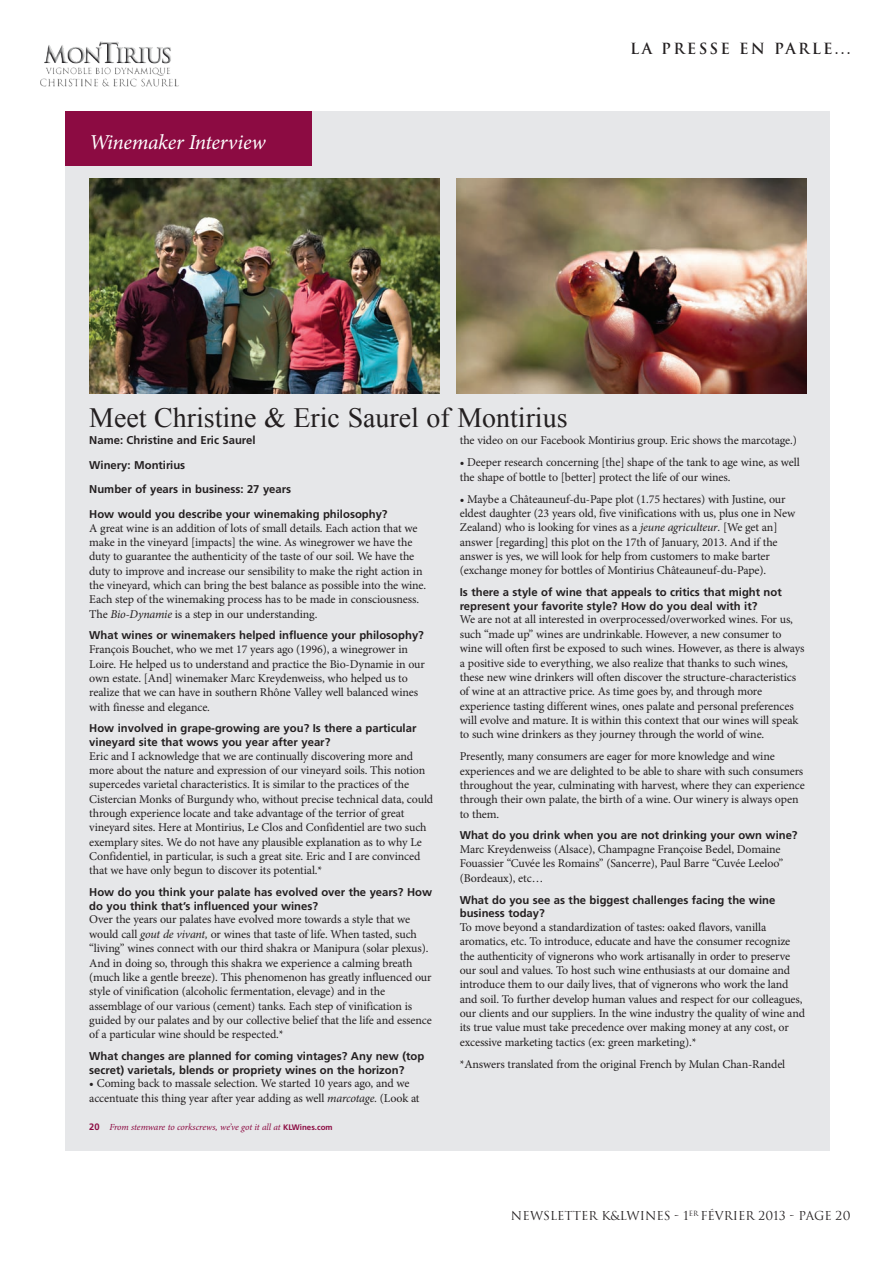
<style>
.page{position:relative;width:893px;height:1263px;background:#fff}
.page>*{position:absolute;margin:0;border:0;box-sizing:border-box;transform-origin:0 0}
.t1{font:27.9px "Times New Roman";color:#231f20}
.t2{font:italic 21.3px "Minion Pro";letter-spacing:-.015em;color:#fff}
.t3{font:700 15px "Trajan";letter-spacing:.15em;color:#231f20}
.t4{font:12px/14.4px "Minion Pro";letter-spacing:-.01em;color:#231f20}
.t5{font:12px "Trajan";color:#231f20}
.t6{font:700 11.25px/13.5px "Frutiger LT Std";color:#231f20}
.t7{font:italic 9.3px "Minion Pro";letter-spacing:-.01em;color:#8c0b42}
.s1{font-style:italic}
.s2{font-family:"Frutiger LT Std";font-weight:700;font-style:normal}
.s3{font-family:"Frutiger LT Std";font-weight:700;font-style:normal;font-size:7.95px}
</style>
<div class="page">
<img style="left:40px;top:41px;width:139px;height:46px">
<div style="left:65px;top:112px;width:765px;height:1039px;background:#e6e7e9"></div>
<div style="left:65px;top:112px;width:247px;height:54px;background:#8c0b42"></div>
<img style="left:89px;top:179px;width:350px;height:215px">
<img style="left:456px;top:179px;width:350px;height:215px">
<p class="t2" style="left:89px;top:127px;width:178px">Winemaker Interview</p>
<p class="t3" style="left:630px;top:39px;width:222px">LA PRESSE EN PARLE...</p>
<p class="t1" style="left:89px;top:399px;width:480px">Meet Christine &amp; Eric Saurel of Montirius</p>
<p class="t6" style="left:89px;top:428px;width:300px;line-height:24.6px">Name: Christine and Eric Saurel<br>Winery: Montirius<br>Number of years in business: 27 years<br>How would you describe your winemaking philosophy?</p>
<p class="t4" style="left:89px;top:521px;width:338px">A great wine is an addition of lots of small details. Each action that we make in the vineyard [impacts] the wine. As winegrower we have the duty to guarantee the authenticity of the taste of our soil. We have the duty to improve and increase our sensibility to make the right action in the vineyard, which can bring the best balance as possible into the wine.<br>Each step of the winemaking process has to be made in consciousness.<br>The <span class="s1">Bio-Dynamie</span> is a step in our understanding.</p>
<p class="t6" style="left:89px;top:629px;width:336px">What wines or winemakers helped influence your philosophy?</p>
<p class="t4" style="left:89px;top:642px;width:337px">François Bouchet, who we met 17 years ago (1996), a winegrower in Loire. He helped us to understand and practice the Bio-Dynamie in our own estate. [And] winemaker Marc Kreydenweiss, who helped us to realize that we can have in southern Rhône Valley well balanced wines with finesse and elegance.</p>
<p class="t6" style="left:89px;top:722px;width:329px">How involved in grape-growing are you? Is there a particular vineyard site that wows you year after year?</p>
<p class="t4" style="left:89px;top:749px;width:345px">Eric and I acknowledge that we are continually discovering more and more about the nature and expression of our vineyard soils. This notion supercedes varietal characteristics. It is similar to the practices of the Cistercian Monks of Burgundy who, without precise technical data, could through experience locate and take advantage of the terrior of great vineyard sites. Here at Montirius, Le Clos and Confidentiel are two such exemplary sites. We do not have any plausible explanation as to why Le Confidentiel, in particular, is such a great site. Eric and I are convinced that we have only begun to discover its potential.*</p>
<p class="t6" style="left:89px;top:885px;width:344px">How do you think your palate has evolved over the years? How do you think that’s influenced your wines?</p>
<p class="t4" style="left:89px;top:912px;width:344px">Over the years our palates have evolved more towards a style that we would call <span class="s1">gout de vivant,</span> or wines that taste of life. When tasted, such “living” wines connect with our third shakra or Manipura (solar plexus).<br>And in doing so, through this shakra we experience a calming breath (much like a gentle breeze). This phenomenon has greatly influenced our style of vinification (alcoholic fermentation, elevage) and in the assemblage of our various (cement) tanks. Each step of vinification is guided by our palates and by our collective belief that the life and essence of a particular wine should be respected.*</p>
<p class="t6" style="left:89px;top:1049px;width:337px">What changes are planned for coming vintages? Any new (top secret) varietals, blends or propriety wines on the horizon?</p>
<p class="t4" style="left:89px;top:1076px;width:332px">• Coming back to massale selection. We started 10 years ago, and we accentuate this thing year after year adding as well <span class="s1">marcotage.</span> (Look at</p>
<p class="t7" style="left:89px;top:1121px;width:245px"><span class="s2">20</span> From stemware to corkscrews, we’ve got it all at <span class="s3">KLWines.com</span></p>
<p class="t4" style="left:460px;top:433px;width:338px">the video on our Facebook Montirius group. Eric shows the marcotage.)</p>
<p class="t4" style="left:460px;top:455px;width:341px">• Deeper research concerning [the] shape of the tank to age wine, as well the shape of bottle to [better] protect the life of our wines.</p>
<p class="t4" style="left:460px;top:492px;width:337px">• Maybe a Châteauneuf-du-Pape plot (1.75 hectares) with Justine, our eldest daughter (23 years old, five vinifications with us, plus one in New Zealand) who is looking for vines as a <span class="s1">jeune agriculteur</span>. [We get an] answer [regarding] this plot on the 17th of January, 2013. And if the answer is yes, we will look for help from customers to make barter (exchange money for bottles of Montirius Châteauneuf-du-Pape).</p>
<p class="t6" style="left:460px;top:585px;width:324px">Is there a style of wine that appeals to critics that might not represent your favorite style? How do you deal with it?</p>
<p class="t4" style="left:460px;top:612px;width:346px">We are not at all interested in overprocessed/overworked wines. For us, such “made up” wines are undrinkable. However, a new consumer to wine will often first be exposed to such wines. However, as there is always a positive side to everything, we also realize that thanks to such wines, these new wine drinkers will often discover the structure-characteristics of wine at an attractive price. As time goes by, and through more experience tasting different wines, ones palate and personal preferences will evolve and mature. It is within this context that our wines will speak to such wine drinkers as they journey through the world of wine.</p>
<p class="t4" style="left:460px;top:749px;width:347px">Presently, many consumers are eager for more knowledge and wine experiences and we are delighted to be able to share with such consumers throughout the year, culminating with harvest, where they can experience through their own palate, the birth of a wine. Our winery is always open to them.</p>
<p class="t6" style="left:460px;top:829px;width:339px">What do you drink when you are not drinking your own wine?</p>
<p class="t4" style="left:460px;top:842px;width:325px">Marc Kreydenweiss (Alsace), Champagne Françoise Bedel, Domaine<br>Fouassier “Cuvée les Romains” (Sancerre), Paul Barre “Cuvée Leeloo” (Bordeaux), etc…</p>
<p class="t6" style="left:460px;top:893px;width:317px">What do you see as the biggest challenges facing the wine business today?</p>
<p class="t4" style="left:460px;top:920px;width:347px">To move beyond a standardization of tastes: oaked flavors, vanilla aromatics, etc. To introduce, educate and have the consumer recognize the authenticity of vignerons who work artisanally in order to preserve our soul and values. To host such wine enthusiasts at our domaine and introduce them to our daily lives, that of vignerons who work the land and soil. To further develop human values and respect for our colleagues, our clients and our suppliers. In the wine industry the quality of wine and its true value must take precedence over making money at any cost, or excessive marketing tactics (ex: green marketing).*</p>
<p class="t4" style="left:460px;top:1057px;width:327px">*Answers translated from the original French by Mulan Chan-Randel</p>
<p class="t5" style="left:511px;top:1209px;width:341px">NEWSLETTER K&amp;LWINES - 1<sup>ER</sup> FÉVRIER 2013 - PAGE 20</p>
</div>
